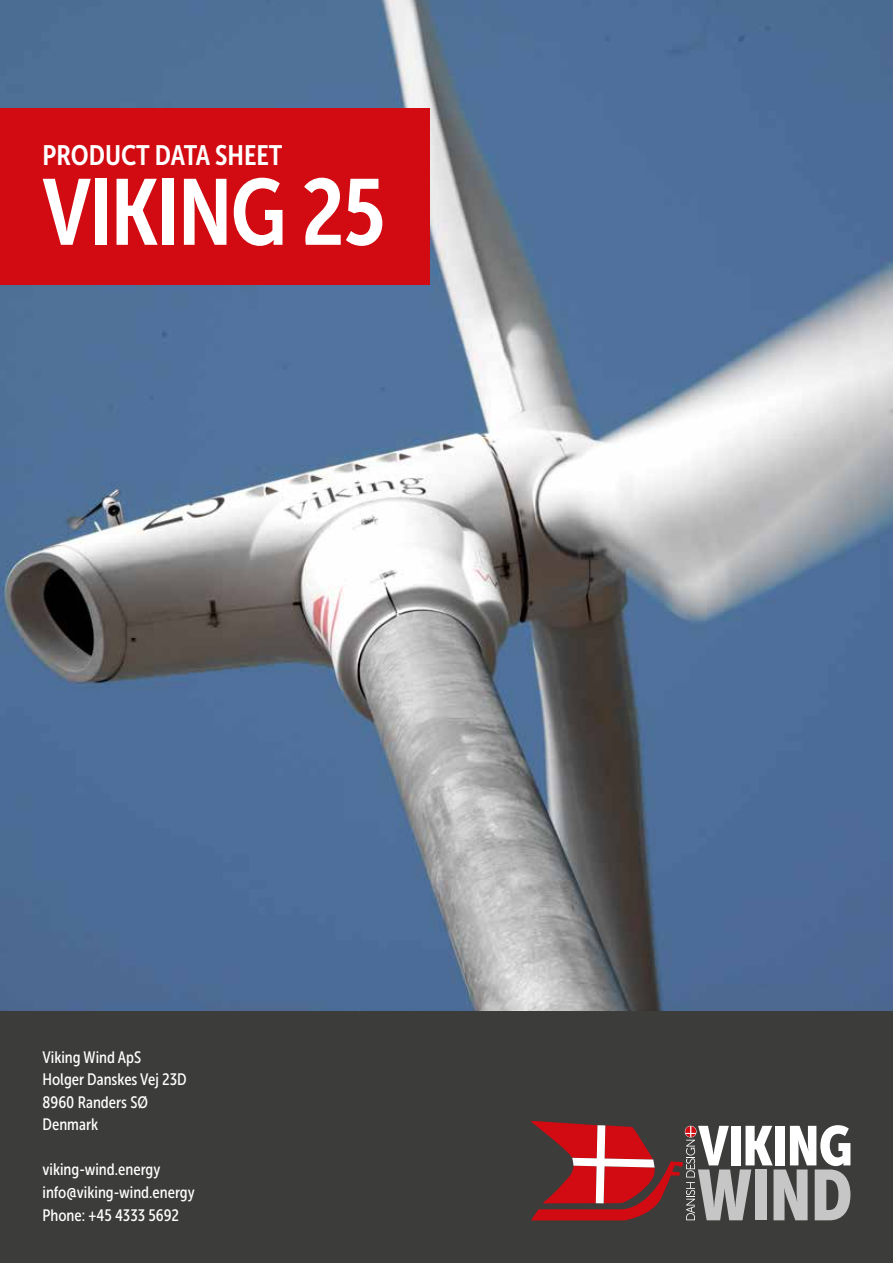
<style>
.page{position:relative;width:893px;height:1263px;background:#fff}
.page>*{position:absolute;margin:0;border:0;box-sizing:border-box;transform-origin:0 0}
.t1{font:93px "Museo Sans Cond 700";letter-spacing:-.02em;color:#fff}
.t2{font:28.05px "Museo Sans Cond 700";color:#fff}
.t3{font:16.5px/22.5px "Museo Sans Cond 500";color:#fff}
</style>
<div class="page">
<img style="left:0;top:0;width:893px;height:1011px">
<div style="left:0;top:1011px;width:893px;height:252px;background:#3c3c3b"></div>
<svg style="left:531px;top:1121px;width:319px;height:99px"></svg>
<div style="left:0;top:108px;width:429px;height:177px;background:#d20a11"></div>
<h2 class="t2" style="left:43px;top:140px;width:241px">PRODUCT DATA SHEET</h2>
<h1 class="t1" style="left:43px;top:161px;width:344px">VIKING 25</h1>
<p class="t3" style="left:43px;top:1046px;width:146px">Viking Wind ApS<br>Holger Danskes Vej 23D<br>8960 Randers SØ<br>Denmark</p>
<p class="t3" style="left:43px;top:1158px;width:154px">viking-wind.energy info@viking-wind.energy<br>Phone: +45 4333 5692</p>
</div>
